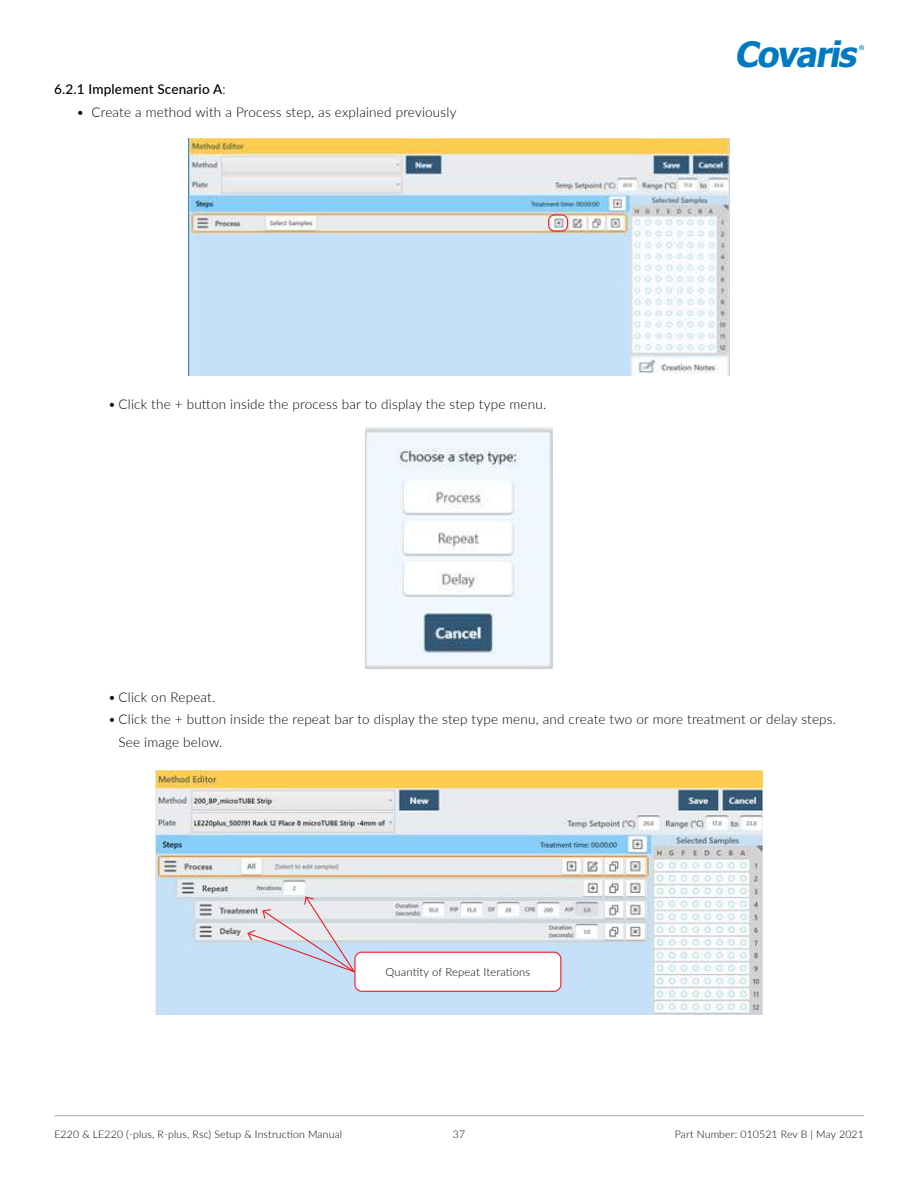
<style>
.page{position:relative;width:918px;height:1188px;background:#fff}
.page>*{position:absolute;margin:0;border:0;box-sizing:border-box;transform-origin:0 0}
.t1{font:italic 700 35.1px "Tahoma";color:#0079c1}
.t2{font:300 13.5px/22.5px "Lato";letter-spacing:.015em;color:#000}
.t3{font:500 13.5px "Lato";letter-spacing:.015em;color:#000}
.t4{font:300 11.25px "Lato";letter-spacing:.015em;color:#000}
.t5{font:300 10.5px "Lato";letter-spacing:.015em;color:#000}
.s1{font-weight:300}
</style>
<div class="page">
<hr style="left:54px;top:1115px;width:810px;height:1px;background:#a7a9ac">
<svg style="left:859px;top:45px;width:5px;height:5px"></svg>
<img style="left:189px;top:138px;width:540px;height:238px">
<img style="left:155px;top:770px;width:608px;height:244px">
<img style="left:365px;top:428px;width:188px;height:241px">
<div style="left:355px;top:952px;width:206px;height:39px;background:#fff;border-radius:7px"></div>
<div style="left:354px;top:952px;width:207px;height:40px;border:1px solid #ed1d24;border-radius:7px"></div>
<svg style="left:247px;top:896px;width:109px;height:77px;background:#d7d9e5"></svg>
<div style="left:548px;top:214px;width:20px;height:18px;border:1px solid #ed1d24;border-radius:6px"></div>
<p class="t3" style="left:54px;top:79px;width:173px">6.2.1 Implement Scenario A<span class="s1">:</span></p>
<p class="t2" style="left:77px;top:100px;width:381px">• Create a method with a Process step, as explained previously</p>
<p class="t2" style="left:108px;top:392px;width:440px">• Click the + button inside the process bar to display the step type menu.</p>
<h1 class="t1" style="left:735px;top:32px;width:131px">Covaris</h1>
<p class="t2" style="left:108px;top:685px;width:109px">• Click on Repeat.</p>
<p class="t2" style="left:119px;top:707px;width:719px;text-indent:-11px">• Click the + button inside the repeat bar to display the step type menu, and create two or more treatment or delay steps.<br>See image below.</p>
<p class="t4" style="left:386px;top:964px;width:146px">Quantity of Repeat Iterations</p>
<p class="t5" style="left:54px;top:1127px;width:289px">E220 &amp; LE220 (-plus, R-plus, Rsc) Setup &amp; Instruction Manual</p>
<p class="t5" style="left:675px;top:1127px;width:191px">Part Number: 010521 Rev B | May 2021</p>
<p class="t5" style="left:453px;top:1127px;width:14px">37</p>
</div>
